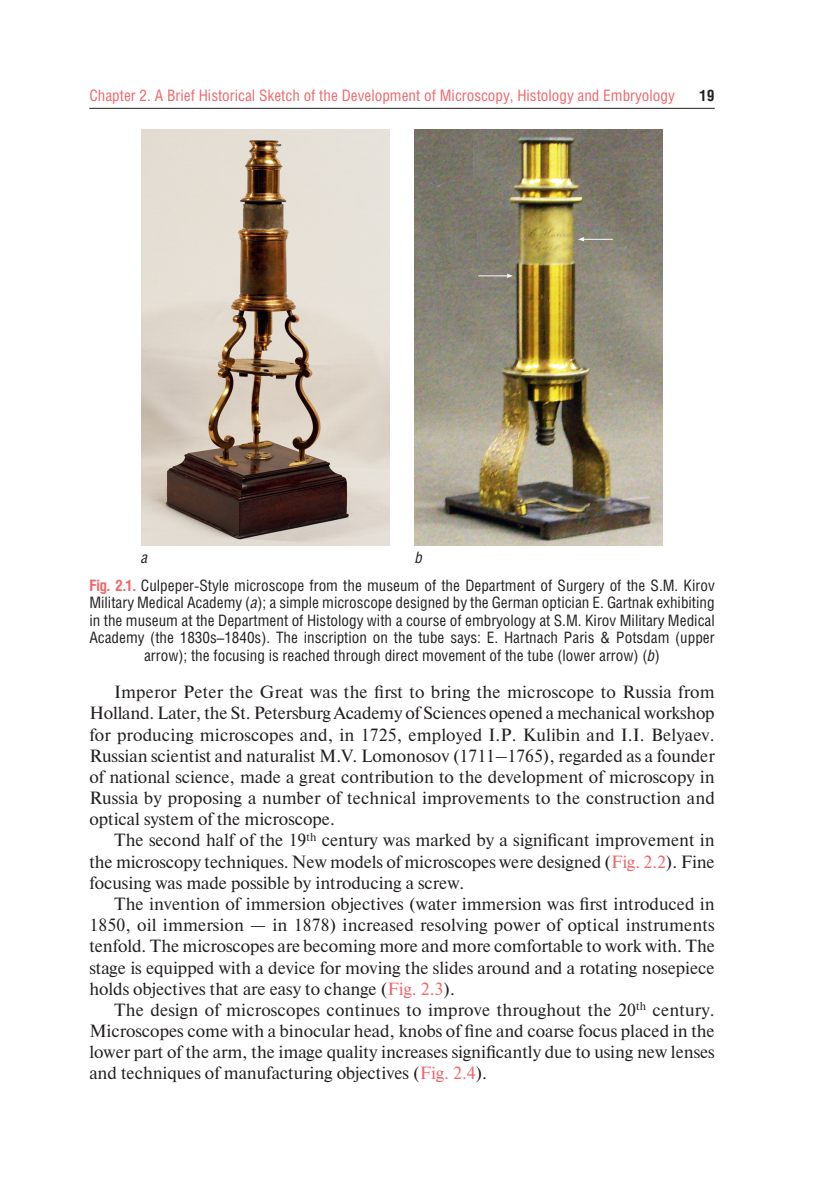
<style>
.page{position:relative;width:819px;height:1191px;background:#fff}
.page>*{position:absolute;margin:0;border:0;box-sizing:border-box;transform-origin:0 0}
.t1{font:17.68px "Newton";color:#231f20}
.t2{font:15.75px/17.5px "Helios Cond";color:#231f20;text-align:center}
.t3{font:15.75px "Helios Cond";color:#f1666a}
.t4{font:700 15.75px "Helios Cond";color:#231f20}
.t5{font:italic 15.75px "Helios Cond";color:#231f20}
.s1{font-weight:700;color:#f1666a}
.s2{font-style:italic}
.s3{color:#f1666a}
</style>
<div class="page">
<hr style="left:89px;top:108px;width:625px;height:1px;background:#231f20">
<img style="left:141px;top:129px;width:248px;height:416px">
<img style="left:414px;top:129px;width:248px;height:416px">
<hr style="left:583px;top:239px;width:30px;height:1px;background:#fff">
<svg style="left:578px;top:237px;width:6px;height:4px"></svg>
<hr style="left:478px;top:275px;width:30px;height:1px;background:#fff">
<svg style="left:507px;top:274px;width:6px;height:4px"></svg>
<p class="t3" style="left:89px;top:90px;width:587px">Chapter 2. A Brief Historical Sketch of the Development of Microscopy, Histology and Embryology</p>
<p class="t4" style="left:699px;top:90px;width:17px">19</p>
<p class="t5" style="left:141px;top:552px;width:8px">a</p>
<p class="t5" style="left:415px;top:552px;width:9px">b</p>
<p class="t2" style="left:89px;top:577px;width:627px"><span class="s1">Fig. 2.1.</span> Culpeper-Style microscope from the museum of the Department of Surgery of the S.M. Kirov Military Medical Academy (<span class="s2">a</span>); a simple microscope designed by the German optician E. Gartnak exhibiting in the museum at the Department of Histology with a course of embryology at S.M. Kirov Military Medical Academy (the 1830s–1840s). The inscription on the tube says: E. Hartnach Paris &amp; Potsdam (upper arrow); the focusing is reached through direct movement of the tube (lower arrow) (<span class="s2">b</span>)</p>
<p class="t1" style="left:114px;top:685px;width:602px">Imperor Peter the Great was the first to bring the microscope to Russia from</p>
<p class="t1" style="left:89px;top:706px;width:626px">Holland. Later, the St. Petersburg Academy of Sciences opened a mechanical workshop</p>
<p class="t1" style="left:89px;top:728px;width:627px">for producing microscopes and, in 1725, employed I.P. Kulibin and I.I. Belyaev.</p>
<p class="t1" style="left:89px;top:749px;width:627px">Russian scientist and naturalist M.V. Lomonosov (1711–1765), regarded as a founder</p>
<p class="t1" style="left:89px;top:770px;width:627px">of national science, made a great contribution to the development of microscopy in</p>
<p class="t1" style="left:89px;top:791px;width:627px">Russia by proposing a number of technical improvements to the construction and</p>
<p class="t1" style="left:89px;top:812px;width:247px">optical system of the microscope.</p>
<p class="t1" style="left:114px;top:833px;width:602px">The second half of the 19<sup>th</sup> century was marked by a significant improvement in</p>
<p class="t1" style="left:89px;top:855px;width:627px">the microscopy techniques. New models of microscopes were designed (<span class="s3">Fig. 2.2</span>). Fine</p>
<p class="t1" style="left:89px;top:876px;width:376px">focusing was made possible by introducing a screw.</p>
<p class="t1" style="left:114px;top:897px;width:602px">The invention of immersion objectives (water immersion was first introduced in</p>
<p class="t1" style="left:89px;top:918px;width:627px">1850, oil immersion — in 1878) increased resolving power of optical instruments</p>
<p class="t1" style="left:89px;top:939px;width:627px">tenfold. The microscopes are becoming more and more comfortable to work with. The</p>
<p class="t1" style="left:89px;top:960px;width:627px">stage is equipped with a device for moving the slides around and a rotating nosepiece</p>
<p class="t1" style="left:89px;top:982px;width:367px">holds objectives that are easy to change (<span class="s3">Fig. 2.3</span>).</p>
<p class="t1" style="left:114px;top:1003px;width:602px">The design of microscopes continues to improve throughout the 20<sup>th</sup> century.</p>
<p class="t1" style="left:89px;top:1024px;width:627px">Microscopes come with a binocular head, knobs of fine and coarse focus placed in the</p>
<p class="t1" style="left:89px;top:1045px;width:627px">lower part of the arm, the image quality increases significantly due to using new lenses</p>
<p class="t1" style="left:89px;top:1066px;width:399px">and techniques of manufacturing objectives (<span class="s3">Fig. 2.4</span>).</p>
</div>
